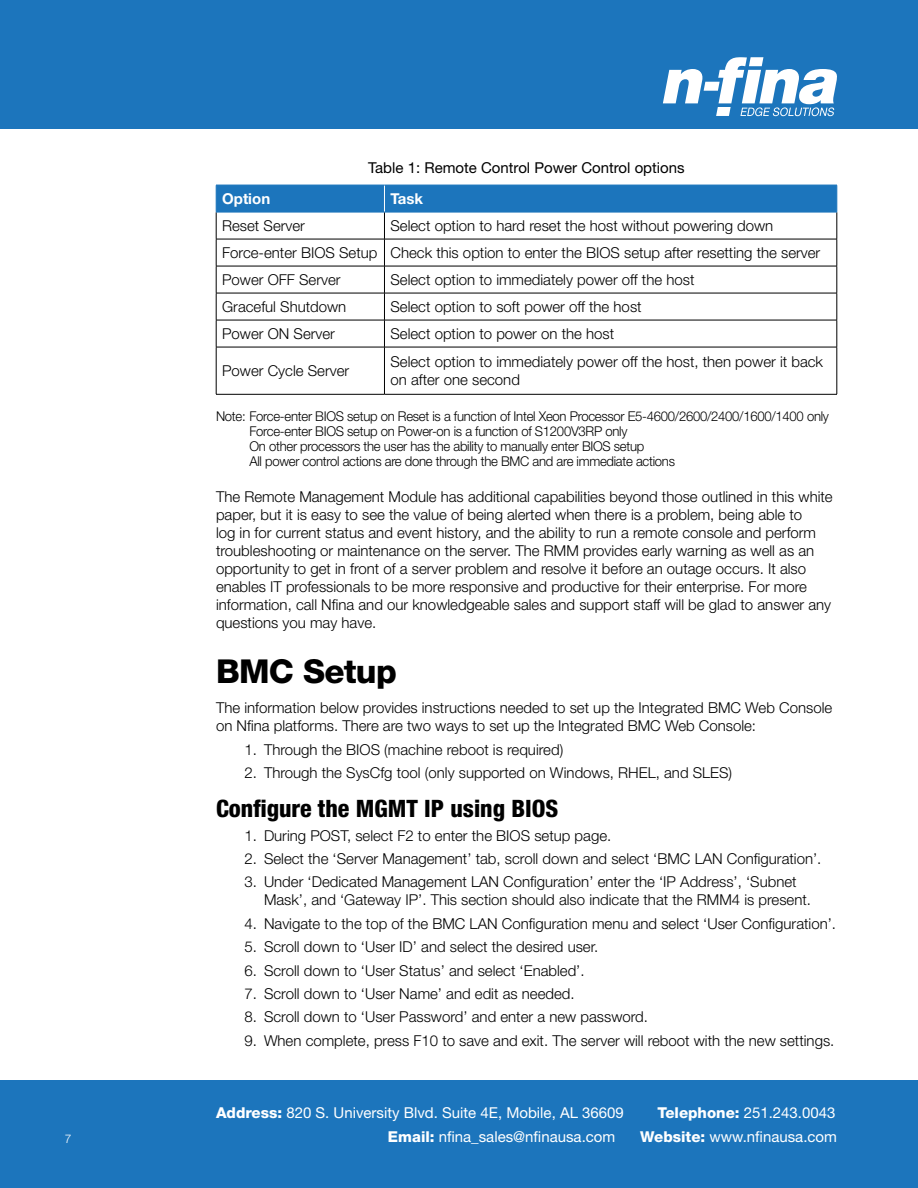
<style>
.page{position:relative;width:918px;height:1188px;background:#fff}
.page>*{position:absolute;margin:0;border:0;box-sizing:border-box;transform-origin:0 0}
.t1{font:800 33px "Helvetica Neue LT Std";letter-spacing:-.02em;color:#000}
.t2{font:800 condensed 24px "Helvetica Neue LT Std";color:#000}
.t3{font:300 15px/18px "Helvetica Neue LT Std";color:#000}
.t4{font:15px "Helvetica Neue LT Std";color:#fff}
.t5{font:15px "Helvetica Neue LT Std";color:#000}
.t6{font:700 15px "Helvetica Neue LT Std";color:#fff}
.t7{font:300 13.5px/15px "Helvetica Neue LT Std";letter-spacing:-.02em;color:#000}
.t8{font:300 12px "Helvetica Neue LT Std";color:#fff}
.s1{font-weight:800}
</style>
<div class="page">
<div style="left:0;top:1080px;width:918px;height:108px;background:#1c75bc"></div>
<div style="left:0;top:0;width:918px;height:128px;background:#1c75bc"></div>
<hr style="left:216px;top:347px;width:168px;height:1px;background:#000">
<hr style="left:384px;top:347px;width:453px;height:1px;background:#000">
<hr style="left:837px;top:347px;width:1px;height:47px;background:#000">
<hr style="left:216px;top:394px;width:168px;height:1px;background:#000">
<hr style="left:384px;top:394px;width:453px;height:1px;background:#000">
<hr style="left:216px;top:347px;width:1px;height:47px;background:#000">
<hr style="left:384px;top:347px;width:1px;height:47px;background:#000">
<svg style="left:216px;top:185px;width:622px;height:162px"></svg>
<hr style="left:216px;top:212px;width:168px;height:1px;background:#1c75bc">
<hr style="left:384px;top:212px;width:453px;height:1px;background:#1c75bc">
<svg style="left:663px;top:57px;width:174px;height:59px"></svg>
<p class="t8" style="left:65px;top:1131px;width:8px">7</p>
<p class="t5" style="left:368px;top:159px;width:318px">Table 1: Remote Control Power Control options</p>
<p class="t6" style="left:222px;top:189px;width:50px">Option</p>
<p class="t6" style="left:390px;top:189px;width:34px">Task</p>
<p class="t3" style="left:222px;top:216px;width:84px">Reset Server</p>
<p class="t3" style="left:222px;top:212px;width:600px;line-height:27px;text-indent:168px">Select option to hard reset the host without powering down<br>Force-enter BIOS Setup Check this option to enter the BIOS setup after resetting the server<br>Power OFF Server</p>
<p class="t3" style="left:390px;top:270px;width:305px">Select option to immediately power off the host</p>
<p class="t3" style="left:222px;top:297px;width:126px">Graceful Shutdown</p>
<p class="t3" style="left:390px;top:297px;width:253px">Select option to soft power off the host</p>
<p class="t3" style="left:222px;top:324px;width:114px">Power ON Server</p>
<p class="t3" style="left:390px;top:324px;width:225px">Select option to power on the host</p>
<p class="t3" style="left:222px;top:361px;width:129px">Power Cycle Server</p>
<p class="t3" style="left:390px;top:352px;width:434px">Select option to immediately power off the host, then power it back on after one second</p>
<p class="t7" style="left:249px;top:409px;width:581px;text-indent:-33px">Note: Force-enter BIOS setup on Reset is a function of Intel Xeon Processor E5-4600/2600/2400/1600/1400 only Force-enter BIOS setup on Power-on is a function of S1200V3RP only<br>On other processors the user has the ability to manually enter BIOS setup<br>All power control actions are done through the BMC and are immediate actions</p>
<p class="t3" style="left:216px;top:488px;width:618px">The Remote Management Module has additional capabilities beyond those outlined in this white paper, but it is easy to see the value of being alerted when there is a problem, being able to<br>log in for current status and event history, and the ability to run a remote console and perform troubleshooting or maintenance on the server. The RMM provides early warning as well as an opportunity to get in front of a server problem and resolve it before an outage occurs. It also enables IT professionals to be more responsive and productive for their enterprise. For more information, call Nfina and our knowledgeable sales and support staff will be glad to answer any questions you may have.</p>
<h1 class="t1" style="left:216px;top:652px;width:182px">BMC Setup</h1>
<p class="t3" style="left:216px;top:699px;width:618px">The information below provides instructions needed to set up the Integrated BMC Web Console on Nfina platforms. There are two ways to set up the Integrated BMC Web Console:</p>
<p class="t3" style="left:244px;top:740px;width:320px">1. Through the BIOS (machine reboot is required)</p>
<p class="t3" style="left:244px;top:764px;width:489px">2. Through the SysCfg tool (only supported on Windows, RHEL, and SLES)</p>
<h2 class="t2" style="left:216px;top:794px;width:344px">Configure the MGMT IP using BIOS</h2>
<p class="t3" style="left:244px;top:826px;width:368px">1. During POST, select F2 to enter the BIOS setup page.</p>
<p class="t3" style="left:244px;top:849px;width:578px">2. Select the ‘Server Management’ tab, scroll down and select ‘BMC LAN Configuration’.</p>
<p class="t3" style="left:264px;top:873px;width:549px;text-indent:-20px">3. Under ‘Dedicated Management LAN Configuration’ enter the ‘IP Address’, ‘Subnet<br>Mask’, and ‘Gateway IP’. This section should also indicate that the RMM4 is present.</p>
<p class="t3" style="left:244px;top:914px;width:593px">4. Navigate to the top of the BMC LAN Configuration menu and select ‘User Configuration’.</p>
<p class="t3" style="left:244px;top:938px;width:355px">5. Scroll down to ‘User ID’ and select the desired user.</p>
<p class="t3" style="left:244px;top:961px;width:342px">6. Scroll down to ‘User Status’ and select ‘Enabled’.</p>
<p class="t3" style="left:244px;top:984px;width:332px">7. Scroll down to ‘User Name’ and edit as needed.</p>
<p class="t3" style="left:244px;top:1008px;width:405px">8. Scroll down to ‘User Password’ and enter a new password.</p>
<p class="t3" style="left:244px;top:1031px;width:591px">9. When complete, press F10 to save and exit. The server will reboot with the new settings.</p>
<p class="t4" style="left:216px;top:1104px;width:409px"><span class="s1">Address:</span> 820 S. University Blvd. Suite 4E, Mobile, AL 36609</p>
<p class="t4" style="left:657px;top:1104px;width:180px"><span class="s1">Telephone:</span> 251.243.0043</p>
<p class="t4" style="left:388px;top:1128px;width:229px"><span class="s1">Email:</span> nfina_sales@nfinausa.com</p>
<p class="t4" style="left:640px;top:1128px;width:198px"><span class="s1">Website:</span> www.nfinausa.com</p>
</div>
